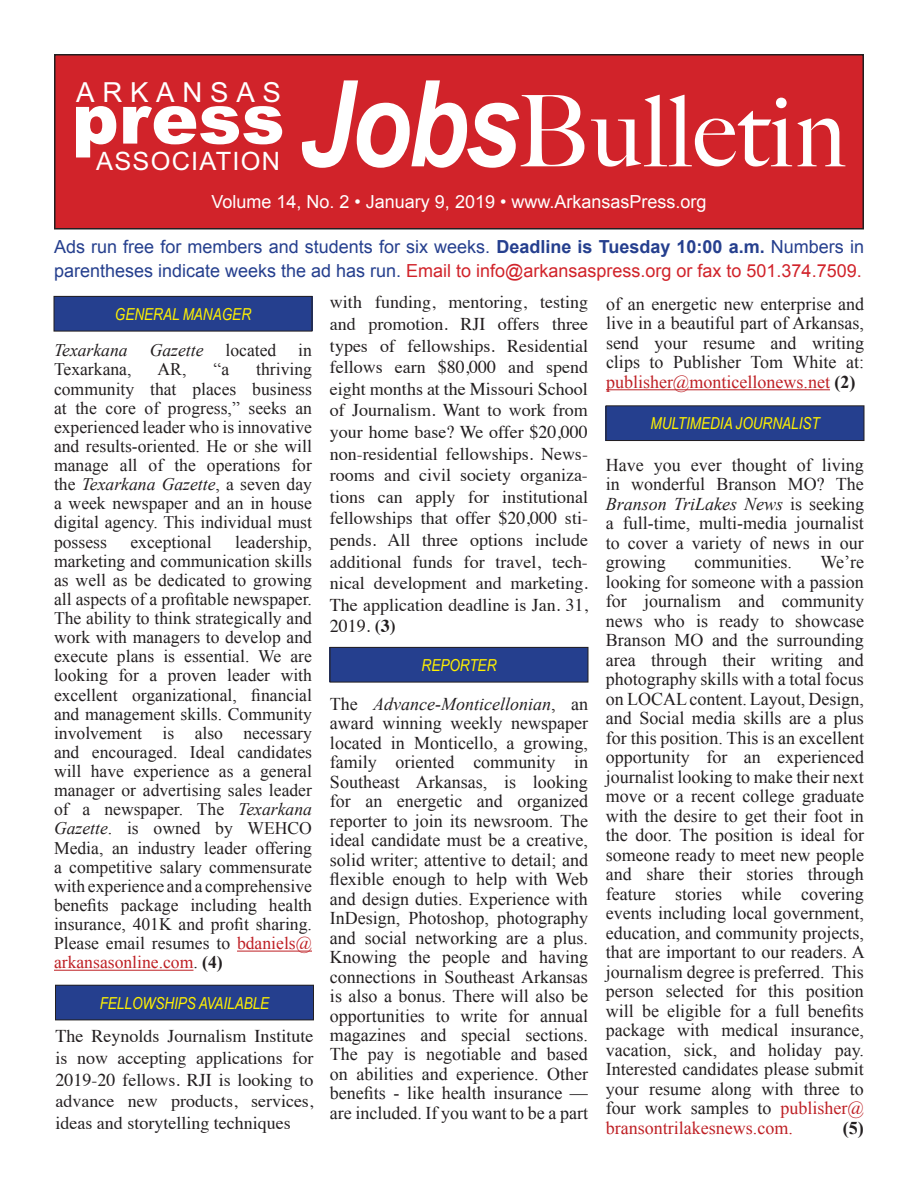
<style>
.page{position:relative;width:918px;height:1188px;background:#fff}
.page>*{position:absolute;margin:0;border:0;box-sizing:border-box;transform-origin:0 0}
.t1{font:500 99px "Big Caslon";letter-spacing:.005em;color:#fff}
.t2{font:900 70.65px "Arial";color:#fff}
.t3{font:27.6px "Arial";letter-spacing:.28em;color:#fff}
.t4{font:25.35px "Arial";letter-spacing:.05em;color:#fff}
.t5{font:18px/19.5px "Times New Roman";color:#231f20;text-align:justify}
.t6{font:18px/21.6px "Times";color:#231f20;text-align:justify}
.t7{font:18px/24px "Arial";color:#253f8e}
.t8{font:18px "Arial";color:#fff}
.t9{font:700 18px "Times New Roman";color:#231f20}
.t10{font:17.7px/19px "Times New Roman";color:#231f20;text-align:justify}
.t11{font:italic 16.5px "Arial Narrow";color:#fff101}
.s1{font-family:"Arial Narrow";font-weight:700;font-style:italic;font-size:120px}
.s2{font-weight:700}
.s3{color:#d1232a}
.s4{font-style:italic}
.s5{color:#be1f24}
</style>
<div class="page">
<div style="left:55px;top:55px;width:808px;height:174px;background:#d1232a"></div>
<div style="left:54px;top:54px;width:810px;height:176px;border:2px solid #231f20"></div>
<hr style="left:237px;top:951px;width:75px;height:1px;background:#be1f24">
<hr style="left:54px;top:970px;width:139px;height:1px;background:#be1f24">
<div style="left:54px;top:296px;width:258px;height:35px;background:#253f8e"></div>
<div style="left:54px;top:296px;width:258px;height:35px;border:1px solid #231f20"></div>
<div style="left:56px;top:985px;width:258px;height:35px;background:#253f8e"></div>
<div style="left:56px;top:985px;width:258px;height:35px;border:1px solid #231f20"></div>
<div style="left:330px;top:647px;width:258px;height:35px;background:#253f8e"></div>
<div style="left:330px;top:647px;width:258px;height:35px;border:1px solid #231f20"></div>
<hr style="left:606px;top:389px;width:224px;height:1px;background:#be1f24">
<div style="left:606px;top:406px;width:258px;height:35px;background:#253f8e"></div>
<div style="left:606px;top:406px;width:258px;height:35px;border:1px solid #231f20"></div>
<h1 class="t1" style="left:299px;top:50px;width:549px"><span class="s1">Jobs</span>Bulletin</h1>
<p class="t8" style="left:212px;top:190px;width:496px">Volume 14, No. 2 • January 9, 2019 • www.ArkansasPress.org</p>
<h3 class="t3" style="left:76px;top:74px;width:206px">ARKANSAS</h3>
<h2 class="t2" style="left:72px;top:67px;width:215px">press</h2>
<h3 class="t4" style="left:96px;top:144px;width:185px">ASSOCIATION</h3>
<p class="t7" style="left:54px;top:235px;width:812px">Ads run free for members and students for six weeks. <span class="s2">Deadline is Tuesday 10:00 a.m.</span> Numbers in parentheses indicate weeks the ad has run. <span class="s3">Email to info@arkansaspress.org or fax to 501.374.7509.</span></p>
<p class="t11" style="left:115px;top:302px;width:138px">GENERAL MANAGER</p>
<p class="t10" style="left:54px;top:341px;width:260px"><span class="s4">Texarkana Gazette</span> located in<br>Texarkana,</p>
<p class="t10" style="left:54px;top:360px;width:260px;text-indent:202px">thriving community that places business at the core of progress,” seeks an experienced leader who is innovative and results-oriented. He or she will manage all of the operations for the <span class="s4">Texarkana Gazette</span>, a seven day a week newspaper and an in house digital agency. This individual must possess</p>
<p class="t10" style="left:158px;top:360px;width:30px">AR,</p>
<p class="t10" style="left:214px;top:360px;width:17px">“a</p>
<p class="t10" style="left:54px;top:532px;width:260px;text-indent:181px">leadership, marketing and communication skills as well as be dedicated to growing all aspects of a profitable newspaper.<br>The ability to think strategically and work with managers to develop and execute plans is essential. We are looking for a proven leader with excellent organizational, financial and management skills. Community involvement is also necessary and encouraged. Ideal candidates will have experience as a general manager or advertising sales leader of a newspaper. The <span class="s4">Texarkana Gazette</span>. is owned by WEHCO Media, an industry leader offering a competitive salary commensurate with experience and a comprehensive benefits package including health insurance, 401K and profit sharing.<br>Please email resumes to <span class="s5">bdaniels@ arkansasonline.com</span>. <span class="s2">(4)</span></p>
<p class="t10" style="left:130px;top:532px;width:83px">exceptional</p>
<p class="t11" style="left:100px;top:991px;width:171px">FELLOWSHIPS AVAILABLE</p>
<p class="t6" style="left:55px;top:1024px;width:260px">The Reynolds Journalism Institute is now accepting applications for 2019-20 fellows. RJI is looking to advance new products, services, ideas and storytelling techniques</p>
<p class="t6" style="left:330px;top:290px;width:260px">with funding, mentoring, testing and promotion. RJI offers three types of fellowships. Residential fellows earn $80,000 and spend eight months at the Missouri School of Journalism. Want to work from your home base? We offer $20,000 non-residential fellowships. News&shy;rooms and civil society organiza&shy;tions can apply for institutional fellowships that offer $20,000 sti&shy;pends. All three options include additional funds for travel, tech&shy;nical development and marketing.<br>The application deadline is Jan. 31, 2019. <span class="s2">(3)</span></p>
<p class="t5" style="left:606px;top:294px;width:260px">of an energetic new enterprise and live in a beautiful part of Arkansas, send your resume and writing clips to Publisher Tom White at: <span class="s5">publisher@monticellonews.net</span> <span class="s2">(2)</span></p>
<p class="t11" style="left:651px;top:412px;width:171px">MULTIMEDIA JOURNALIST</p>
<p class="t5" style="left:606px;top:455px;width:260px">Have you ever thought of living in wonderful Branson MO? The <span class="s4">Branson TriLakes News</span> is seeking a full-time, multi-media journalist to cover a variety of news in our growing</p>
<p class="t5" style="left:695px;top:552px;width:99px">communities.</p>
<p class="t5" style="left:606px;top:552px;width:261px;text-indent:214px">We’re looking for someone with a passion for journalism and community news who is ready to showcase Branson MO and the surrounding area through their writing and photography skills with a total focus on LOCAL content. Layout, Design, and Social media skills are a plus for this position. This is an excellent opportunity for an experienced journalist looking to make their next move or a recent college graduate with the desire to get their foot in the door. The position is ideal for someone ready to meet new people and share their stories through feature stories while covering events including local government, education, and community projects, that are important to our readers. A journalism degree is preferred. This person selected for this position will be eligible for a full benefits package with medical insurance, vacation, sick, and holiday pay.<br>Interested candidates please submit your resume along with three to four work samples to <span class="s5">publisher@ bransontrilakesnews.com.</span></p>
<p class="t11" style="left:422px;top:653px;width:76px">REPORTER</p>
<p class="t5" style="left:330px;top:694px;width:260px">The <span class="s4">Advance-Monticellonian</span>, an award winning weekly newspaper located in Monticello, a growing, family oriented community in Southeast Arkansas, is looking for an energetic and organized reporter to join its newsroom. The ideal candidate must be a creative, solid writer; attentive to detail; and flexible enough to help with Web and design duties. Experience with InDesign, Photoshop, photography and social networking are a plus.<br>Knowing the people and having connections in Southeast Arkansas is also a bonus. There will also be opportunities to write for annual magazines and special sections.<br>The pay is negotiable and based on abilities and experience. Other benefits - like health insurance — are included. If you want to be a part</p>
<p class="t9" style="left:843px;top:1115px;width:22px">(5)</p>
</div>
